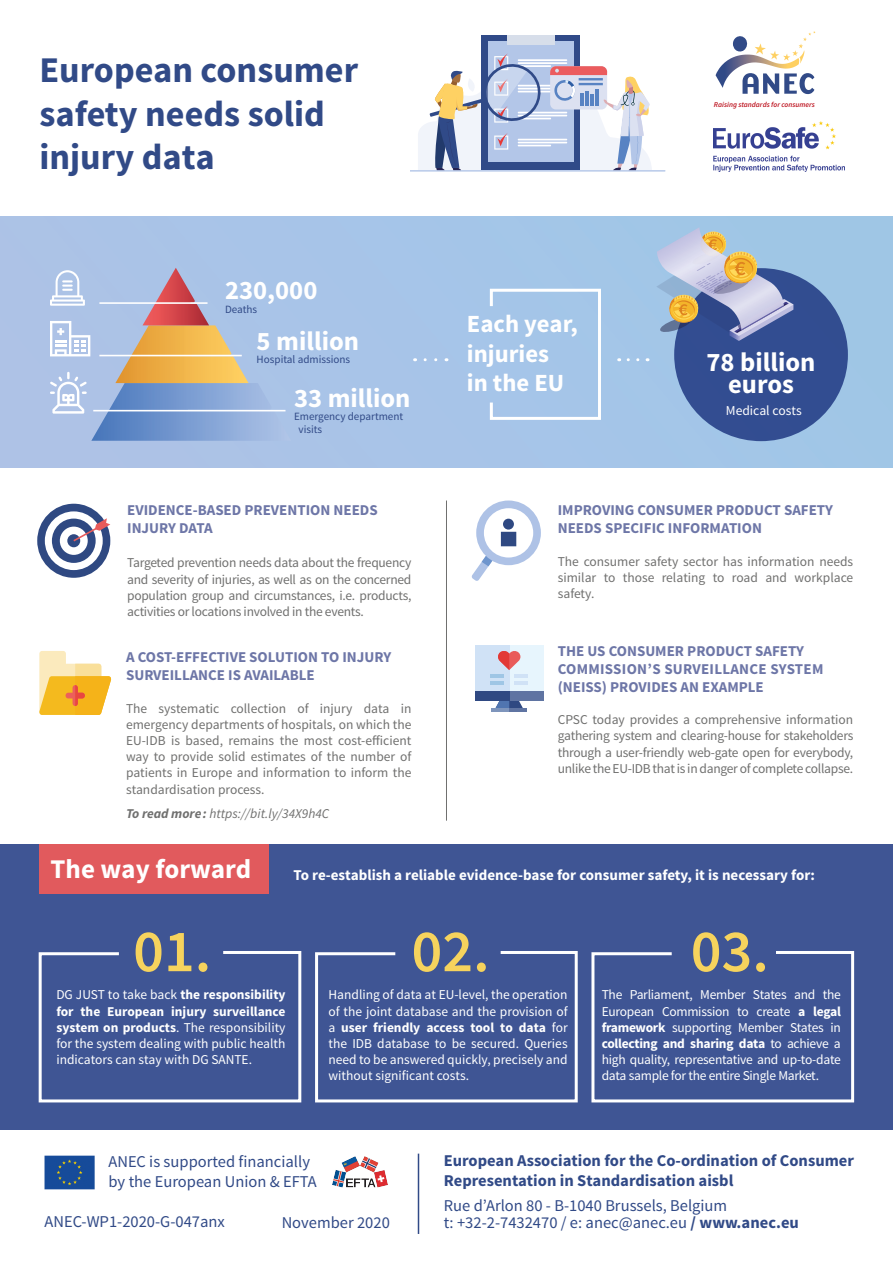
<style>
.page{position:relative;width:893px;height:1263px;background:#fff}
.page>*{position:absolute;margin:0;border:0;box-sizing:border-box;transform-origin:0 0}
.t1{font:600 60px "Source Sans Pro";color:#f6d35d}
.t2{font:700 36.15px/43.5px "Source Sans Pro";color:#314a87}
.t3{font:700 27px "Source Sans Pro";color:#fff}
.t4{font:700 26.7px/22px "Source Sans Pro";color:#fff;text-align:center}
.t5{font:700 24.75px/29.5px "Source Sans Pro";color:#fff}
.t6{font:16.5px/16.8px "Source Sans Pro";color:#314a87}
.t7{font:700 16.5px/19.8px "Source Sans Pro";color:#314a87}
.t8{font:700 15px/18px "Source Sans Pro";color:#6d76a7}
.t9{font:700 15px "Source Sans Pro";color:#fff}
.t10{font:13.65px "Source Sans Pro";color:#fff}
.t11{font:13.5px/16.2px "Source Sans Pro";letter-spacing:-.02em;color:#70706f;text-align:justify}
.t12{font:13.5px/16.2px "Source Sans Pro";color:#fff;text-align:justify}
.t13{font:italic 13.5px "Source Sans Pro";color:#70706f}
.t14{font:11.1px/13.4px "Source Sans Pro";color:#314a87}
.t15{font:italic 600 7.35px "Source Sans Pro";color:#be1622}
.s1{font-weight:700}
</style>
<div class="page">
<div style="left:0;top:844px;width:893px;height:286px;background:#3f5594"></div>
<div style="left:0;top:217px;width:893px;height:251px;background:#a7c4e8"></div>
<svg style="left:315px;top:951px;width:263px;height:152px"></svg>
<svg style="left:591px;top:951px;width:264px;height:152px"></svg>
<svg style="left:38px;top:951px;width:264px;height:152px"></svg>
<img style="left:332px;top:1156px;width:56px;height:32px">
<img style="left:45px;top:1155px;width:49px;height:35px">
<hr style="left:418px;top:1153px;width:1px;height:81px;background:#314a87">
<img style="left:713px;top:122px;width:131px;height:49px">
<svg style="left:481px;top:35px;width:99px;height:135px"></svg>
<svg style="left:410px;top:43px;width:255px;height:129px"></svg>
<div style="left:507px;top:35px;width:47px;height:10px;background:#d7deea"></div>
<div style="left:674px;top:268px;width:174px;height:173px;background:#324d91;border-radius:50%"></div>
<svg style="left:657px;top:228px;width:136px;height:113px"></svg>
<svg style="left:50px;top:268px;width:236px;height:173px"></svg>
<hr style="left:99px;top:302px;width:109px;height:2px;background:#fff">
<hr style="left:99px;top:355px;width:143px;height:1px;background:#fff">
<hr style="left:93px;top:410px;width:192px;height:1px;background:#fff">
<svg style="left:489px;top:288px;width:112px;height:132px"></svg>
<div style="left:39px;top:844px;width:230px;height:50px;background:#e15a5d"></div>
<div style="left:37px;top:504px;width:73px;height:74px;background:#2f4982;border-radius:50%"></div>
<div style="left:45px;top:511px;width:58px;height:59px;background:#fff;border-radius:50%"></div>
<div style="left:52px;top:519px;width:44px;height:44px;background:#2f4982;border-radius:50%"></div>
<div style="left:60px;top:527px;width:28px;height:28px;background:#fff;border-radius:50%"></div>
<div style="left:67px;top:534px;width:13px;height:13px;background:#2f4982;border-radius:50%"></div>
<svg style="left:73px;top:518px;width:37px;height:23px"></svg>
<svg style="left:39px;top:651px;width:72px;height:64px"></svg>
<svg style="left:471px;top:500px;width:70px;height:81px"></svg>
<div style="left:503px;top:519px;width:11px;height:11px;background:#2f4982;border-radius:50%"></div>
<div style="left:501px;top:532px;width:15px;height:14px;background:#2f4982"></div>
<div style="left:475px;top:645px;width:68px;height:46px;background:#e7f5fd"></div>
<hr style="left:514px;top:674px;width:14px;height:3px;background:#d0e2f6">
<hr style="left:514px;top:681px;width:14px;height:4px;background:#d0e2f6">
<div style="left:475px;top:645px;width:34px;height:46px;background:#d0e2f6"></div>
<svg style="left:495px;top:701px;width:28px;height:7px"></svg>
<hr style="left:490px;top:674px;width:14px;height:3px;background:#9fc6e5">
<hr style="left:490px;top:681px;width:14px;height:4px;background:#9fc6e5">
<svg style="left:498px;top:650px;width:22px;height:20px"></svg>
<div style="left:509px;top:691px;width:34px;height:10px;background:#5f74a2"></div>
<hr style="left:509px;top:708px;width:18px;height:4px;background:#5f74a2">
<div style="left:475px;top:691px;width:34px;height:10px;background:#2f4982"></div>
<hr style="left:492px;top:708px;width:17px;height:4px;background:#7e95bc">
<hr style="left:446px;top:500px;width:1px;height:321px;background:#70706f">
<svg style="left:628px;top:358px;width:20px;height:3px"></svg>
<svg style="left:425px;top:358px;width:22px;height:3px"></svg>
<svg style="left:716px;top:31px;width:99px;height:64px"></svg>
<h2 class="t2" style="left:40px;top:50px;width:320px">European consumer safety needs solid injury data</h2>
<h3 class="t4" style="left:225px;top:280px;width:94px">230,000</h3>
<p class="t14" style="left:225px;top:302px;width:34px">Deaths</p>
<h3 class="t4" style="left:257px;top:331px;width:104px">5 million</h3>
<p class="t14" style="left:257px;top:353px;width:95px">Hospital admissions</p>
<h3 class="t4" style="left:294px;top:388px;width:118px">33 million</h3>
<p class="t14" style="left:298px;top:410px;width:106px;text-indent:-4px">Emergency department visits</p>
<p class="t8" style="left:127px;top:502px;width:252px">EVIDENCE-BASED PREVENTION NEEDS<br>INJURY DATA</p>
<p class="t11" style="left:127px;top:555px;width:286px">Targeted prevention needs data about the frequency and severity of injuries, as well as on the concerned population group and circumstances, i.e. products, activities or locations involved in the events.</p>
<p class="t8" style="left:126px;top:649px;width:267px">A COST-EFFECTIVE SOLUTION TO INJURY<br>SURVEILLANCE IS AVAILABLE</p>
<p class="t11" style="left:126px;top:700px;width:287px">The systematic collection of injury data in emergency departments of hospitals, on which the EU-IDB is based, remains the most cost-efficient way to provide solid estimates of the number of patients in Europe and information to inform the standardisation process.</p>
<p class="t13" style="left:126px;top:805px;width:205px"><span class="s1">To read more:</span> https://bit.ly/34X9h4C</p>
<h3 class="t5" style="left:467px;top:310px;width:112px">Each year, injuries<br>in the EU</h3>
<p class="t15" style="left:714px;top:100px;width:102px">Raising standards for consumers</p>
<h3 class="t4" style="left:707px;top:352px;width:110px">78 billion euros</h3>
<p class="t10" style="left:726px;top:402px;width:77px">Medical costs</p>
<p class="t8" style="left:558px;top:502px;width:277px">IMPROVING CONSUMER PRODUCT SAFETY<br>NEEDS SPECIFIC INFORMATION</p>
<p class="t11" style="left:558px;top:553px;width:297px">The consumer safety sector has information needs similar to those relating to road and workplace safety.</p>
<p class="t8" style="left:558px;top:642px;width:267px">THE US CONSUMER PRODUCT SAFETY<br>COMMISSION’S SURVEILLANCE SYSTEM (NEISS) PROVIDES AN EXAMPLE</p>
<p class="t11" style="left:558px;top:712px;width:297px">CPSC today provides a comprehensive information gathering system and clearing-house for stakeholders through a user-friendly web-gate open for everybody, unlike the EU-IDB that is in danger of complete collapse.</p>
<h3 class="t3" style="left:51px;top:851px;width:202px">The way forward</h3>
<p class="t9" style="left:294px;top:865px;width:523px">To re-establish a reliable evidence-base for consumer safety, it is necessary for:</p>
<h1 class="t1" style="left:133px;top:913px;width:80px">01.</h1>
<h1 class="t1" style="left:412px;top:913px;width:80px">02.</h1>
<h1 class="t1" style="left:691px;top:913px;width:80px">03.</h1>
<p class="t12" style="left:328px;top:987px;width:241px">Handling of data at EU-level, the operation of the joint database and the provision of a <span class="s1">user friendly access tool to data</span> for the IDB database to be secured. Queries need to be answered quickly, precisely and without significant costs.</p>
<p class="t12" style="left:56px;top:987px;width:231px">DG JUST to take back <span class="s1">the responsibility for the European injury surveillance system on products</span>. The responsibility for the system dealing with public health indicators can stay with DG SANTE.</p>
<p class="t12" style="left:602px;top:987px;width:241px">The Parliament, Member States and the European Commission to create <span class="s1">a legal framework</span> supporting Member States in <span class="s1">collecting and sharing data</span> to achieve a high quality, representative and up-to-date data sample for the entire Single Market.</p>
<p class="t6" style="left:109px;top:1152px;width:210px;line-height:19.8px">ANEC is supported financially by the European Union &amp; EFTA</p>
<p class="t6" style="left:45px;top:1214px;width:182px">ANEC-WP1-2020-G-047anx</p>
<p class="t6" style="left:282px;top:1214px;width:110px">November 2020</p>
<p class="t7" style="left:444px;top:1151px;width:412px">European Association for the Co-ordination of Consumer<br>Representation in Standardisation aisbl</p>
<p class="t6" style="left:444px;top:1197px;width:357px">Rue d’Arlon 80 - B-1040 Brussels, Belgium<br>t: +32-2-7432470 / e: anec@anec.eu <span class="s1">/ www.anec.eu</span></p>
</div>
